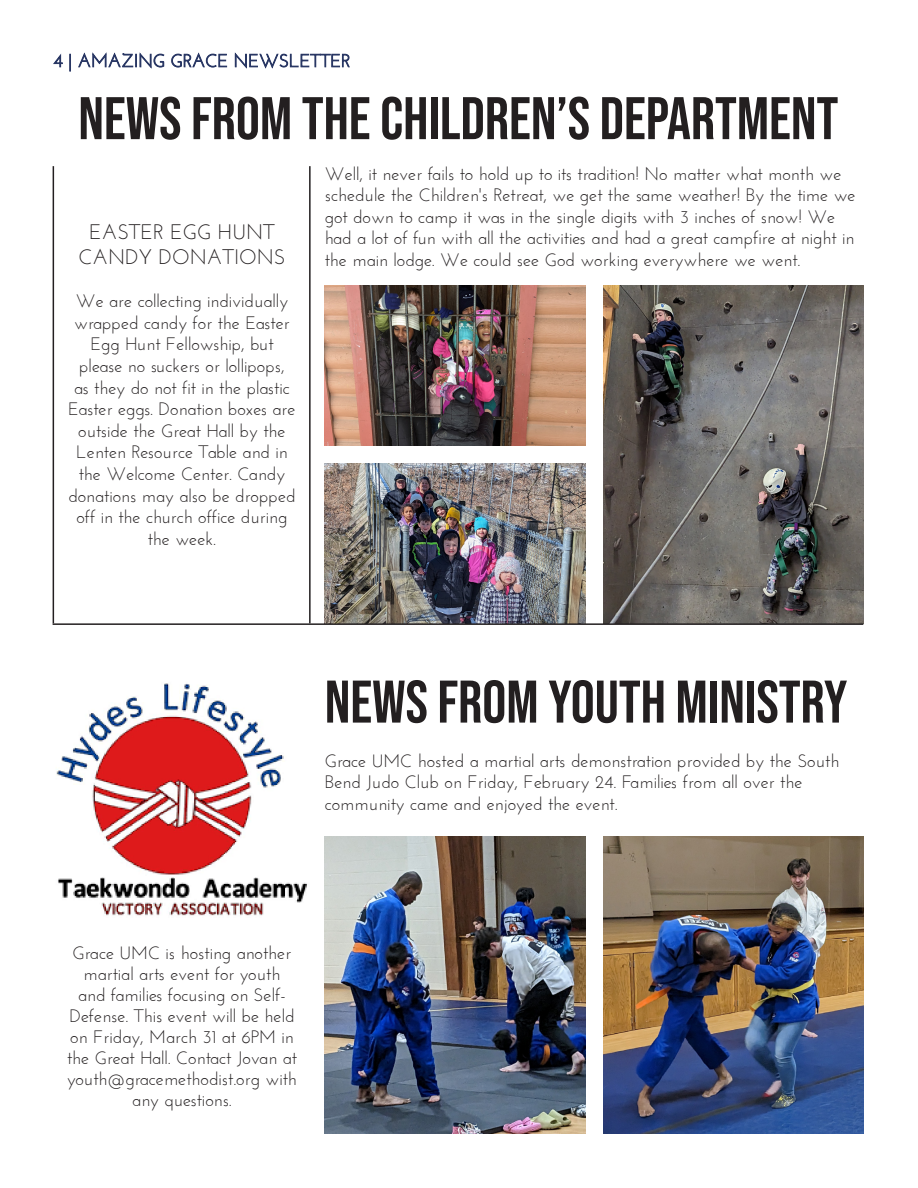
<style>
.page{position:relative;width:918px;height:1188px;background:#fff}
.page>*{position:absolute;margin:0;border:0;box-sizing:border-box;transform-origin:0 0}
.t1{font:60px "Bebas Neue";color:#231f20}
.t2{font:21px/25.2px "Josefin Sans";color:#231f20;text-align:center}
.t3{font:18px/21.6px "Josefin Sans";color:#231f20;text-align:center}
</style>
<div class="page">
<svg style="left:53px;top:54px;width:10px;height:14px"></svg>
<svg style="left:69px;top:54px;width:2px;height:17px"></svg>
<svg style="left:78px;top:52px;width:87px;height:17px"></svg>
<svg style="left:171px;top:52px;width:56px;height:16px"></svg>
<svg style="left:235px;top:52px;width:115px;height:17px"></svg>
<img style="left:325px;top:285px;width:260px;height:160px">
<img style="left:603px;top:285px;width:260px;height:338px">
<img style="left:325px;top:463px;width:260px;height:160px">
<hr style="left:53px;top:166px;width:1px;height:457px;background:#231f20">
<hr style="left:53px;top:623px;width:810px;height:2px;background:#231f20">
<hr style="left:309px;top:166px;width:2px;height:457px;background:#231f20">
<img style="left:325px;top:836px;width:260px;height:297px">
<img style="left:603px;top:836px;width:260px;height:297px">
<img style="left:56px;top:683px;width:251px;height:233px">
<p class="t1" style="left:78px;top:84px;width:762px">NEWS FROM THE CHILDREN’S DEPARTMENT</p>
<p class="t2" style="left:78px;top:219px;width:209px">EASTER EGG HUNT<br>CANDY DONATIONS</p>
<p class="t3" style="left:68px;top:290px;width:229px">We are collecting individually wrapped candy for the Easter<br>Egg Hunt Fellowship, but please no suckers or lollipops,<br>as they do not fit in the plastic<br>Easter eggs. Donation boxes are outside the Great Hall by the<br>Lenten Resource Table and in the Welcome Center. Candy donations may also be dropped off in the church office during the week.</p>
<p class="t3" style="left:325px;top:162px;width:532px;text-align:left">Well, it never fails to hold up to its tradition! No matter what month we schedule the Children's Retreat, we get the same weather! By the time we got down to camp it was in the single digits with 3 inches of snow! We had a lot of fun with all the activities and had a great campfire at night in the main lodge. We could see God working everywhere we went.</p>
<p class="t1" style="left:325px;top:668px;width:524px">NEWS FROM YOUTH MINISTRY</p>
<p class="t3" style="left:325px;top:749px;width:516px;text-align:left">Grace UMC hosted a martial arts demonstration provided by the South<br>Bend Judo Club on Friday, February 24. Families from all over the community came and enjoyed the event.</p>
<p class="t3" style="left:67px;top:942px;width:231px;line-height:21px">Grace UMC is hosting another martial arts event for youth<br>and families focusing on Self-<br>Defense. This event will be held on Friday, March 31 at 6PM in the Great Hall. Contact Jovan at youth@gracemethodist.org with any questions.</p>
</div>
